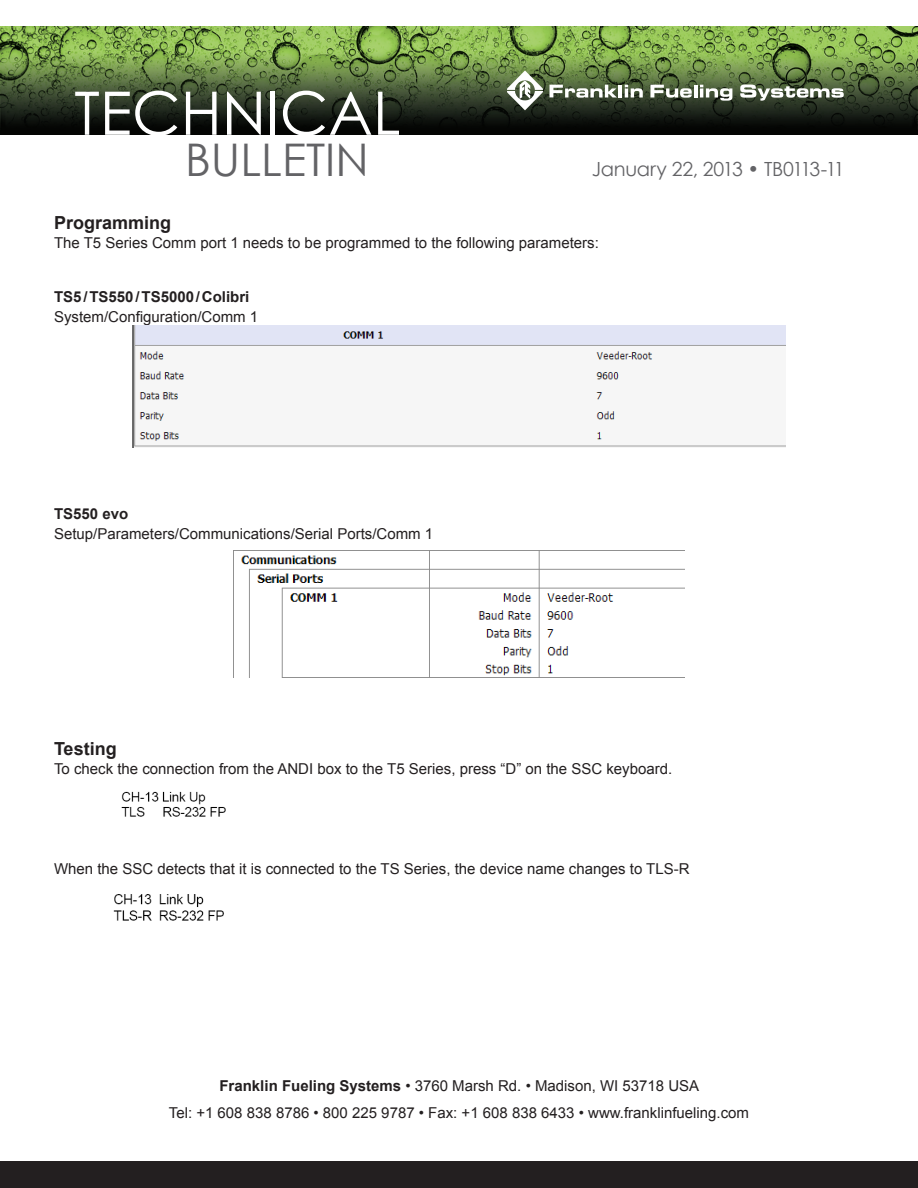
<style>
.page{position:relative;width:918px;height:1188px;background:#fff}
.page>*{position:absolute;margin:0;border:0;box-sizing:border-box;transform-origin:0 0}
.t1{font:60px "Century Gothic";color:#fff}
.t2{font:45px "Century Gothic";color:#636366}
.t3{font:19.5px "Century Gothic";letter-spacing:-.02em;color:#636366}
.Section_2_-_Chapter{font:700 18px "Arial";color:#231f20}
.Section_3_-_10_Bold{font:15px "Arial";color:#231f20}
.Section_3_-_10_Bold-2{font:700 15px "Arial";color:#231f20}
.s1{font-weight:700}
</style>
<div class="page">
<img style="left:0;top:27px;width:918px;height:108px">
<svg style="left:550px;top:85px;width:93px;height:13px"></svg>
<svg style="left:650px;top:85px;width:82px;height:16px"></svg>
<svg style="left:740px;top:85px;width:104px;height:16px"></svg>
<svg style="left:507px;top:70px;width:36px;height:40px"></svg>
<div style="left:0;top:1161px;width:918px;height:27px;background:#231f20"></div>
<img style="left:133px;top:326px;width:652px;height:121px">
<img style="left:233px;top:551px;width:452px;height:127px">
<img style="left:121px;top:791px;width:105px;height:26px">
<img style="left:113px;top:894px;width:111px;height:27px">
<h1 class="t1" style="left:74px;top:71px;width:328px">TECHNICAL</h1>
<h2 class="t2" style="left:185px;top:128px;width:185px">BULLETIN</h2>
<h3 class="t3" style="left:592px;top:155px;width:254px">January 22, 2013 • TB0113-11</h3>
<p class="Section_2_-_Chapter" style="left:54px;top:211px;width:119px">Programming</p>
<p class="Section_3_-_10_Bold" style="left:54px;top:233px;width:546px">The T5 Series Comm port 1 needs to be programmed to the following parameters:</p>
<p class="Section_3_-_10_Bold-2" style="left:54px;top:287px;width:197px">TS5/TS550/TS5000/Colibri</p>
<p class="Section_3_-_10_Bold" style="left:54px;top:307px;width:206px">System/Configuration/Comm 1</p>
<p class="Section_3_-_10_Bold-2" style="left:54px;top:504px;width:76px">TS550 evo</p>
<p class="Section_3_-_10_Bold" style="left:54px;top:523px;width:381px">Setup/Parameters/Communications/Serial Ports/Comm 1</p>
<p class="Section_2_-_Chapter" style="left:54px;top:737px;width:64px">Testing</p>
<p class="Section_3_-_10_Bold" style="left:54px;top:759px;width:620px">To check the connection from the ANDI box to the T5 Series, press “D” on the SSC keyboard.</p>
<p class="Section_3_-_10_Bold" style="left:54px;top:859px;width:637px">When the SSC detects that it is connected to the TS Series, the device name changes to TLS-R</p>
<p class="Section_3_-_10_Bold" style="left:219px;top:1076px;width:481px"><span class="s1">Franklin Fueling Systems</span> • 3760 Marsh Rd. • Madison, WI 53718 USA</p>
<p class="Section_3_-_10_Bold" style="left:169px;top:1103px;width:582px">Tel: +1 608 838 8786 • 800 225 9787 • Fax: +1 608 838 6433 • www.franklinfueling.com</p>
</div>
